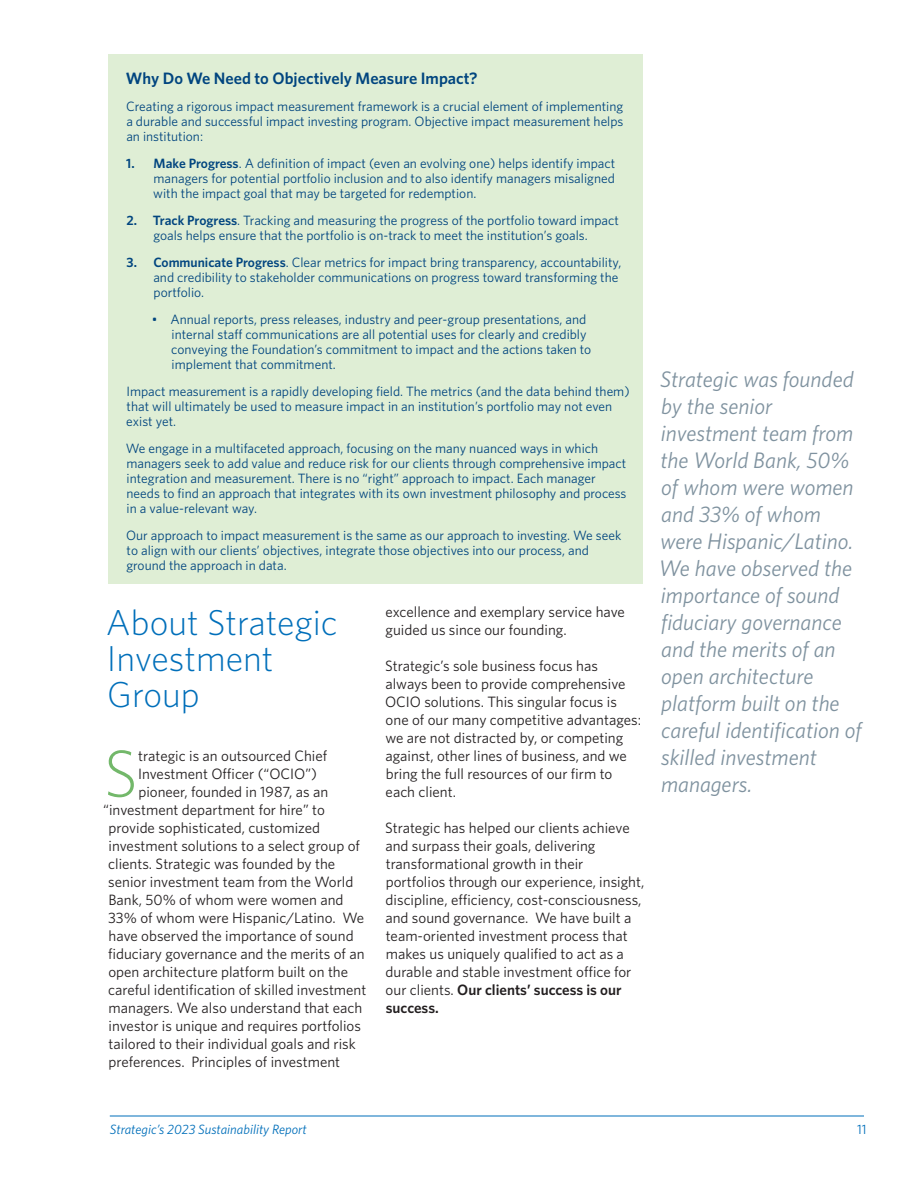
<style>
.page{position:relative;width:918px;height:1188px;background:#fff}
.page>*{position:absolute;margin:0;border:0;box-sizing:border-box;transform-origin:0 0}
.Body_Text_1st_Drop_Cap{font:300 66.9px "Whitney";color:#73b86a}
.Chapter_Section_Title{font:300 36px/36px "Whitney";color:#006fba}
.Pull_Quote{font:italic 22.5px/27px "Whitney";color:#7f929f}
.Body_Text{font:600 16.5px "Whitney";color:#01457f}
.Body_Text_1st_Drop_Cap-2{font:15px/18px "Whitney";color:#231f20}
.Body_Text-2{font:15px/18px "Whitney";color:#231f20}
.Body_Text-3{font:13.5px/15px "Whitney";color:#01457f}
.t1{font:italic 13.5px "Whitney";color:#006fba}
.t2{font:13.5px "Whitney";color:#006fba}
.s1{font-weight:600}
</style>
<div class="page">
<hr style="left:110px;top:1116px;width:754px;height:1px;background:#006fba">
<div style="left:108px;top:54px;width:535px;height:529px;background:#dfeed5"></div>
<p class="Body_Text" style="left:126px;top:67px;width:353px">Why Do We Need to Objectively Measure Impact?</p>
<p class="Body_Text-3" style="left:126px;top:98px;width:499px;text-align:justify">Creating a rigorous impact measurement framework is a crucial element of implementing a durable and successful impact investing program. Objective impact measurement helps an institution:</p>
<p class="Body_Text-3" style="left:153px;top:155px;width:463px;text-align:justify;text-indent:-27px"><span class="s1">1. Make Progress</span>. A definition of impact (even an evolving one) helps identify impact managers for potential portfolio inclusion and to also identify managers misaligned with the impact goal that may be targeted for redemption.</p>
<p class="Body_Text-3" style="left:126px;top:212px;width:494px;text-align:center"><span class="s1">2. Track Progress</span>. Tracking and measuring the progress of the portfolio toward impact goals helps ensure that the portfolio is on-track to meet the institution’s goals.</p>
<p class="Body_Text-3" style="left:153px;top:254px;width:470px;text-indent:-27px"><span class="s1">3. Communicate Progress</span>. Clear metrics for impact bring transparency, accountability, and credibility to stakeholder communications on progress toward transforming the portfolio.</p>
<p class="Body_Text-3" style="left:171px;top:311px;width:422px;text-indent:-19px">• Annual reports, press releases, industry and peer-group presentations, and internal staff communications are all potential uses for clearly and credibly conveying the Foundation’s commitment to impact and the actions taken to implement that commitment.</p>
<p class="Body_Text-3" style="left:126px;top:383px;width:505px">Impact measurement is a rapidly developing field. The metrics (and the data behind them) that will ultimately be used to measure impact in an institution’s portfolio may not even exist yet.</p>
<p class="Body_Text-3" style="left:126px;top:440px;width:502px">We engage in a multifaceted approach, focusing on the many nuanced ways in which managers seek to add value and reduce risk for our clients through comprehensive impact integration and measurement. There is no “right” approach to impact. Each manager needs to find an approach that integrates with its own investment philosophy and process in a value-relevant way.</p>
<p class="Body_Text-3" style="left:126px;top:527px;width:497px">Our approach to impact measurement is the same as our approach to investing. We seek to align with our clients’ objectives, integrate those objectives into our process, and ground the approach in data.</p>
<p class="Chapter_Section_Title" style="left:106px;top:603px;width:233px">About Strategic<br>Investment<br>Group</p>
<p class="Body_Text_1st_Drop_Cap" style="left:104px;top:729px;width:36px">S</p>
<p class="Body_Text_1st_Drop_Cap-2" style="left:138px;top:746px;width:190px">trategic is an outsourced Chief</p>
<p class="Body_Text_1st_Drop_Cap-2" style="left:386px;top:602px;width:241px">excellence and exemplary service have guided us since our founding.</p>
<p class="Body_Text-2" style="left:385px;top:656px;width:258px">Strategic’s sole business focus has always been to provide comprehensive OCIO solutions. This singular focus is one of our many competitive advantages: we are not distracted by, or competing against, other lines of business, and we bring the full resources of our firm to each client.</p>
<p class="Body_Text-2" style="left:385px;top:818px;width:261px">Strategic has helped our clients achieve and surpass their goals, delivering transformational growth in their portfolios through our experience, insight, discipline, efficiency, cost-consciousness, and sound governance. We have built a team-oriented investment process that makes us uniquely qualified to act as a durable and stable investment office for our clients. <span class="s1">Our clients’ success is our success.</span></p>
<p class="Body_Text_1st_Drop_Cap-2" style="left:138px;top:764px;width:181px">Investment Officer (“OCIO”)</p>
<p class="Body_Text_1st_Drop_Cap-2" style="left:138px;top:782px;width:191px">pioneer, founded in 1987, as an</p>
<p class="Body_Text_1st_Drop_Cap-2" style="left:103px;top:800px;width:223px">“investment department for hire” to</p>
<p class="Body_Text_1st_Drop_Cap-2" style="left:109px;top:818px;width:213px">provide sophisticated, customized</p>
<p class="Body_Text_1st_Drop_Cap-2" style="left:109px;top:836px;width:253px">investment solutions to a select group of</p>
<p class="Body_Text_1st_Drop_Cap-2" style="left:108px;top:854px;width:229px">clients. Strategic was founded by the</p>
<p class="Body_Text_1st_Drop_Cap-2" style="left:108px;top:872px;width:247px">senior investment team from the World</p>
<p class="Body_Text_1st_Drop_Cap-2" style="left:108px;top:890px;width:237px">Bank, 50% of whom were women and</p>
<p class="Body_Text_1st_Drop_Cap-2" style="left:108px;top:908px;width:258px">33% of whom were Hispanic/Latino. We</p>
<p class="Body_Text_1st_Drop_Cap-2" style="left:109px;top:926px;width:247px">have observed the importance of sound</p>
<p class="Body_Text_1st_Drop_Cap-2" style="left:108px;top:944px;width:258px">fiduciary governance and the merits of an</p>
<p class="Body_Text_1st_Drop_Cap-2" style="left:108px;top:962px;width:241px">open architecture platform built on the</p>
<p class="Body_Text_1st_Drop_Cap-2" style="left:108px;top:980px;width:260px">careful identification of skilled investment</p>
<p class="Body_Text_1st_Drop_Cap-2" style="left:109px;top:998px;width:255px">managers. We also understand that each</p>
<p class="Body_Text_1st_Drop_Cap-2" style="left:109px;top:1016px;width:254px">investor is unique and requires portfolios</p>
<p class="Body_Text_1st_Drop_Cap-2" style="left:109px;top:1034px;width:249px">tailored to their individual goals and risk</p>
<p class="Body_Text_1st_Drop_Cap-2" style="left:109px;top:1052px;width:233px">preferences. Principles of investment</p>
<p class="Pull_Quote" style="left:659px;top:365px;width:205px">Strategic was founded by the senior investment team from the World Bank, 50% of whom were women and 33% of whom were Hispanic/Latino.<br>We have observed the importance of sound fiduciary governance and the merits of an open architecture platform built on the careful identification of skilled investment managers.</p>
<p class="t1" style="left:110px;top:1121px;width:199px">Strategic’s 2023 Sustainability Report</p>
<p class="t2" style="left:857px;top:1121px;width:11px">11</p>
</div>
